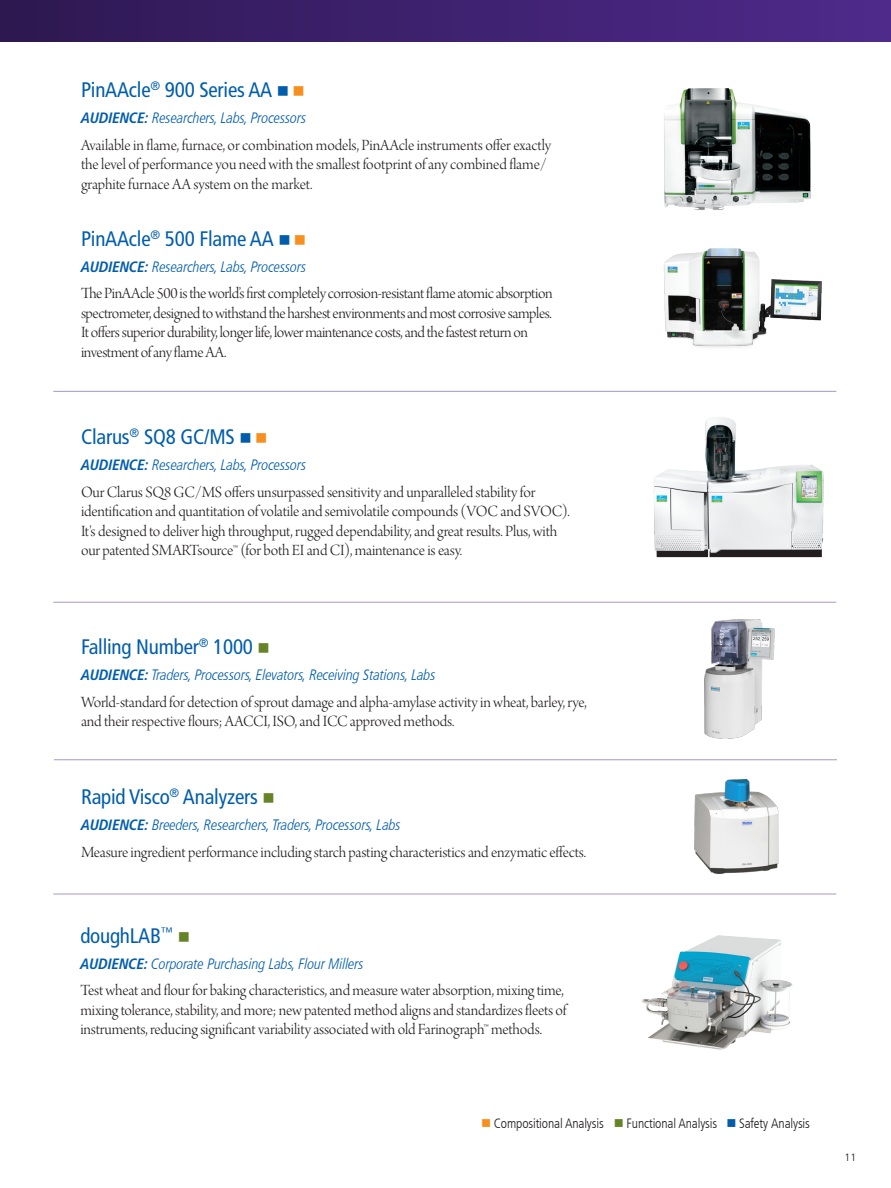
<style>
.page{position:relative;width:891px;height:1188px;background:#fff}
.page>*{position:absolute;margin:0;border:0;box-sizing:border-box;transform-origin:0 0}
.t1{font:condensed 21px "Frutiger LT Com";letter-spacing:-.01em;color:#015dab}
.t2{font:16.5px/19.5px "Arno Pro Light Display";letter-spacing:-.01em;color:#231f20}
.t3{font:italic 300 condensed 15px "Frutiger LT Com";letter-spacing:-.01em;color:#015dab}
.t4{font:300 condensed 13.5px "Frutiger LT Com";letter-spacing:-.01em;color:#231f20}
.t5{font:300 10.5px "Frutiger LT Com";color:#231f20}
.s1{color:#f68f1e}
.s2{font-weight:700}
.s3{color:#648426}
.s4{color:#015dab}
</style>
<div class="page">
<img style="left:653px;top:417px;width:171px;height:141px">
<hr style="left:53px;top:391px;width:783px;height:1px;background:#502b8d">
<hr style="left:53px;top:602px;width:783px;height:1px;background:#502b8d">
<img style="left:664px;top:88px;width:147px;height:122px">
<img style="left:664px;top:248px;width:158px;height:99px">
<img style="left:705px;top:620px;width:69px;height:119px">
<hr style="left:54px;top:760px;width:783px;height:1px;background:#502b8d">
<img style="left:695px;top:779px;width:83px;height:94px">
<hr style="left:53px;top:894px;width:783px;height:1px;background:#502b8d">
<img style="left:641px;top:935px;width:152px;height:114px">
<div style="left:0;top:0;width:891px;height:41px;background:linear-gradient(to right,#2e1852,#4e2a8c)"></div>
<p class="t1" style="left:81px;top:78px;width:225px">PinAAcle<sup>®</sup> 900 Series AA ■ <span class="s1">■</span></p>
<p class="t3" style="left:81px;top:109px;width:227px"><span class="s2">AUDIENCE:</span> Researchers, Labs, Processors</p>
<p class="t2" style="left:81px;top:136px;width:472px">Available in flame, furnace, or combination models, PinAAcle instruments offer exactly the level of performance you need with the smallest footprint of any combined flame/ graphite furnace AA system on the market.</p>
<p class="t1" style="left:81px;top:226px;width:227px">PinAAcle<sup>®</sup> 500 Flame AA ■ <span class="s1">■</span></p>
<p class="t3" style="left:81px;top:258px;width:227px"><span class="s2">AUDIENCE:</span> Researchers, Labs, Processors</p>
<p class="t2" style="left:81px;top:285px;width:473px">The PinAAcle 500 is the world’s first completely corrosion-resistant flame atomic absorption spectrometer, designed to withstand the harshest environments and most corrosive samples.<br>It offers superior durability, longer life, lower maintenance costs, and the fastest return on investment of any flame AA.</p>
<p class="t1" style="left:81px;top:425px;width:188px">Clarus<sup>®</sup> SQ8 GC/MS ■ <span class="s1">■</span></p>
<p class="t3" style="left:81px;top:457px;width:227px"><span class="s2">AUDIENCE:</span> Researchers, Labs, Processors</p>
<p class="t2" style="left:81px;top:483px;width:490px">Our Clarus SQ8 GC/MS offers unsurpassed sensitivity and unparalleled stability for identification and quantitation of volatile and semivolatile compounds (VOC and SVOC).<br>It's designed to deliver high throughput, rugged dependability, and great results. Plus, with our patented SMARTsource™ (for both EI and CI), maintenance is easy.</p>
<p class="t1" style="left:81px;top:635px;width:190px">Falling Number<sup>®</sup> 1000 <span class="s3">■</span></p>
<p class="t3" style="left:81px;top:667px;width:356px"><span class="s2">AUDIENCE:</span> Traders, Processors, Elevators, Receiving Stations, Labs</p>
<p class="t2" style="left:81px;top:693px;width:507px">World-standard for detection of sprout damage and alpha-amylase activity in wheat, barley, rye, and their respective flours; AACCI, ISO, and ICC approved methods.</p>
<p class="t1" style="left:81px;top:785px;width:195px">Rapid Visco<sup>®</sup> Analyzers <span class="s3">■</span></p>
<p class="t3" style="left:81px;top:817px;width:321px"><span class="s2">AUDIENCE:</span> Breeders, Researchers, Traders, Processors, Labs</p>
<p class="t2" style="left:81px;top:843px;width:507px">Measure ingredient performance including starch pasting characteristics and enzymatic effects.</p>
<p class="t1" style="left:80px;top:923px;width:111px">doughLAB<sup>™</sup> <span class="s3">■</span></p>
<p class="t3" style="left:80px;top:955px;width:285px"><span class="s2">AUDIENCE:</span> Corporate Purchasing Labs, Flour Millers</p>
<p class="t2" style="left:80px;top:982px;width:488px">Test wheat and flour for baking characteristics, and measure water absorption, mixing time, mixing tolerance, stability, and more; new patented method aligns and standardizes fleets of instruments, reducing significant variability associated with old Farinograph™ methods.</p>
<p class="t4" style="left:481px;top:1116px;width:330px"><span class="s1">■</span> Compositional Analysis <span class="s3">■</span> Functional Analysis <span class="s4">■</span> Safety Analysis</p>
<p class="t5" style="left:845px;top:1151px;width:13px">11</p>
</div>
